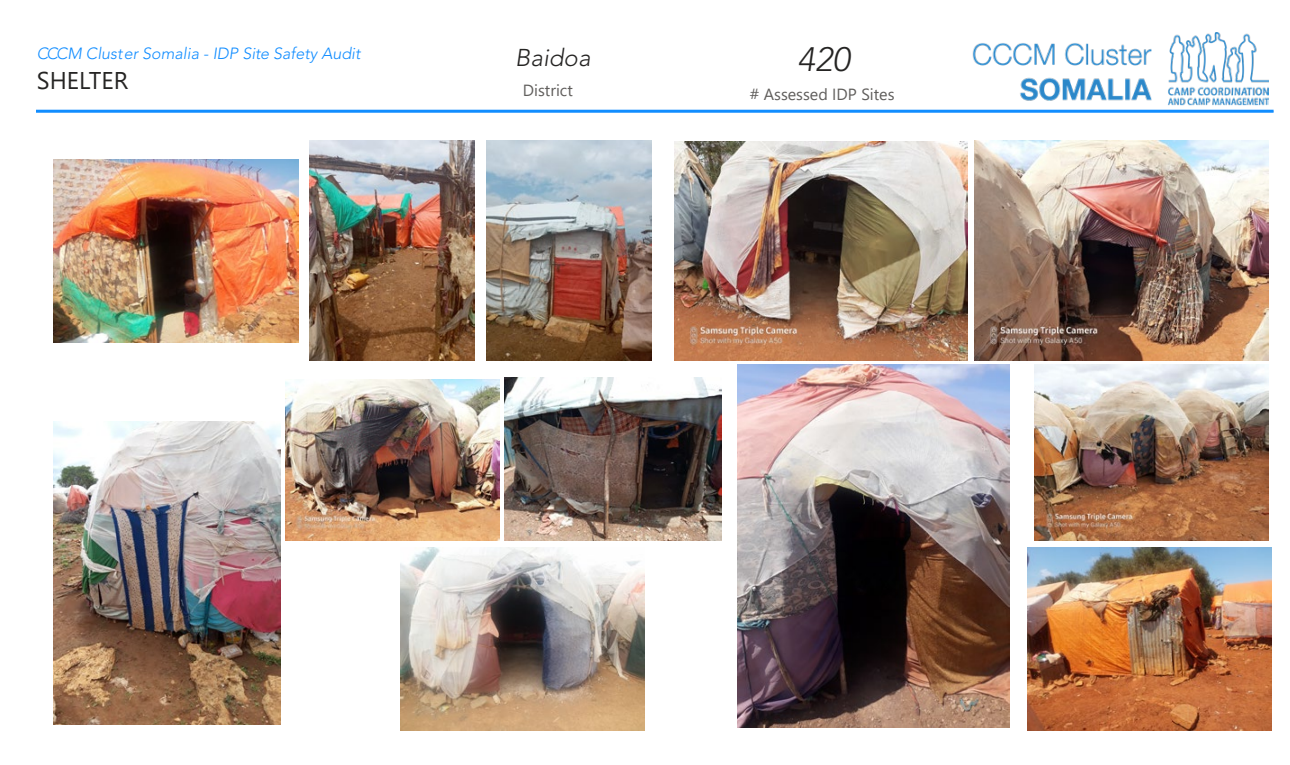
<style>
.page{position:relative;width:1290px;height:765px;background:#fff}
.page>*{position:absolute;margin:0;border:0;box-sizing:border-box;transform-origin:0 0}
.t1{font:italic 300 33.62px "Avenir LT Std";color:#252423}
.t2{font:24.25px "Segoe UI";color:#252423}
.t3{font:italic 300 24.25px "Avenir LT Std";color:#252423}
.t4{font:italic 300 16.12px "Avenir LT Std";color:#118dff}
.t5{font:16.12px "Segoe UI";color:#605e5c}
</style>
<div class="page">
<hr style="left:36px;top:110px;width:1238px;height:3px;background:#118dff">
<img style="left:973px;top:33px;width:296px;height:72px">
<img style="left:54px;top:159px;width:244px;height:184px">
<img style="left:1027px;top:547px;width:244px;height:183px">
<img style="left:401px;top:547px;width:244px;height:183px">
<img style="left:504px;top:377px;width:218px;height:163px">
<img style="left:54px;top:422px;width:227px;height:302px">
<img style="left:675px;top:141px;width:293px;height:220px">
<img style="left:1034px;top:365px;width:235px;height:175px">
<img style="left:737px;top:365px;width:272px;height:362px">
<img style="left:286px;top:380px;width:213px;height:160px">
<img style="left:975px;top:140px;width:294px;height:221px">
<img style="left:486px;top:140px;width:166px;height:221px">
<img style="left:309px;top:140px;width:165px;height:221px">
<p class="t4" style="left:37px;top:44px;width:325px">CCCM Cluster Somalia - IDP Site Safety Audit</p>
<h2 class="t2" style="left:37px;top:58px;width:93px">SHELTER</h2>
<h2 class="t3" style="left:515px;top:44px;width:77px">Baidoa</h2>
<p class="t5" style="left:523px;top:75px;width:51px">District</p>
<h1 class="t1" style="left:798px;top:40px;width:54px">420</h1>
<p class="t5" style="left:750px;top:79px;width:146px"># Assessed IDP Sites</p>
</div>
